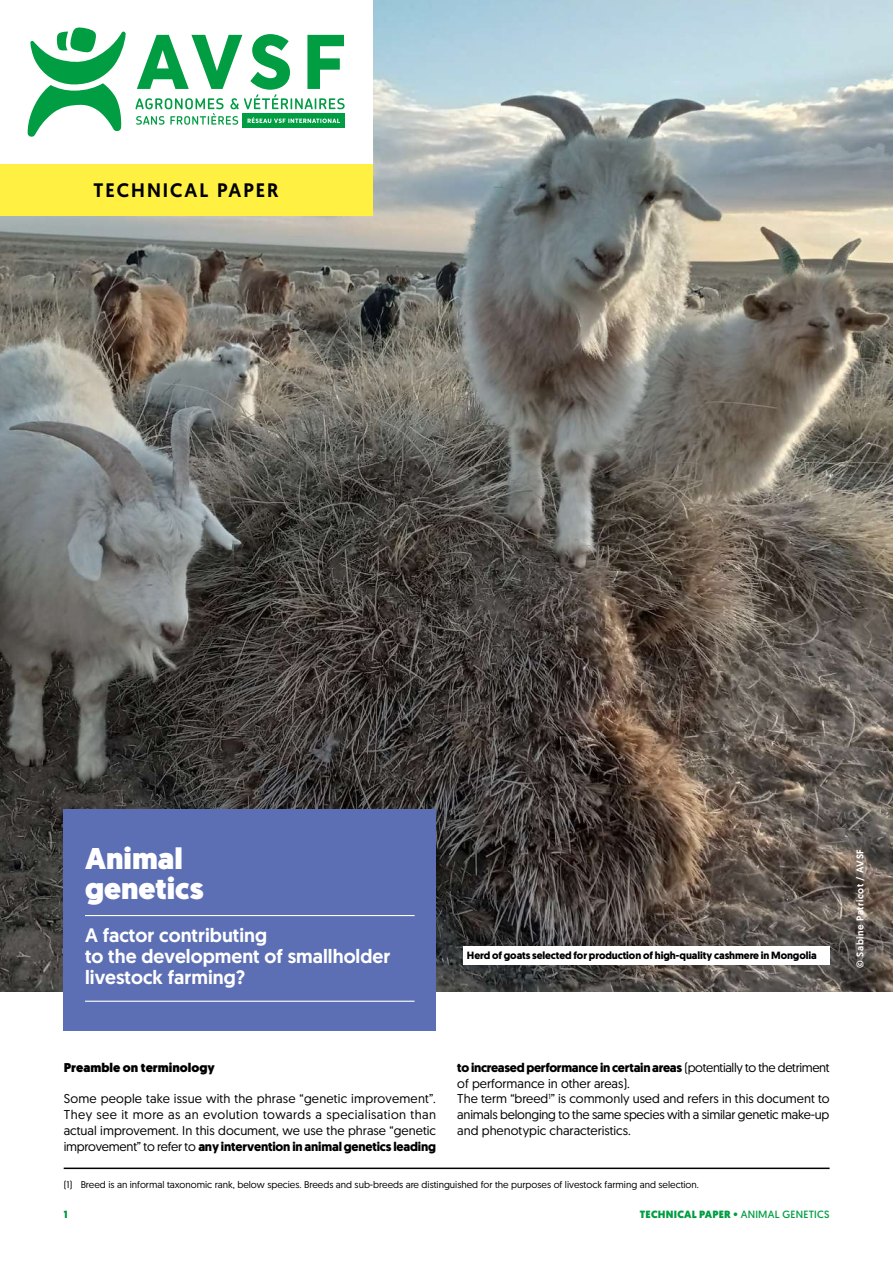
<style>
.page{position:relative;width:893px;height:1263px;background:#fff}
.page>*{position:absolute;margin:0;border:0;box-sizing:border-box;transform-origin:0 0}
.t1{font:900 30px/30px "Geomanist";color:#fff}
.t2{font:500 19.5px/21px "Geomanist";color:#fff}
.t3{font:500 19.5px "Geomanist";letter-spacing:.1em;color:#000}
.t4{font:12.75px/15.8px "Geomanist";color:#000;text-align:justify}
.t5{font:900 12.75px "Geomanist";color:#000}
.t6{font:700 10.5px "Geomanist";letter-spacing:-.01em;color:#000}
.t7{font:900 10.5px "Geomanist";letter-spacing:.02em;color:#009d42}
.t8{font:9.75px "Geomanist";color:#000}
.t9{font:500 9.75px "Geomanist";letter-spacing:.05em;color:#fff}
.s1{font-weight:700}
.s2{font-weight:400}
</style>
<div class="page">
<img style="left:0;top:0;width:893px;height:991px">
<div style="left:0;top:0;width:372px;height:164px;background:#fff"></div>
<svg style="left:27px;top:27px;width:99px;height:110px"></svg>
<div style="left:243px;top:113px;width:102px;height:15px;background:#009d42"></div>
<svg style="left:135px;top:34px;width:210px;height:91px"></svg>
<div style="left:0;top:164px;width:372px;height:52px;background:#fff042"></div>
<div style="left:463px;top:946px;width:367px;height:19px;background:#fff"></div>
<div style="left:64px;top:809px;width:372px;height:221px;background:#5d6fb4"></div>
<hr style="left:85px;top:915px;width:330px;height:1px;background:#fff">
<hr style="left:85px;top:1001px;width:330px;height:1px;background:#fff">
<hr style="left:64px;top:1167px;width:766px;height:2px;background:#000">
<h2 class="t3" style="left:94px;top:177px;width:186px">TECHNICAL PAPER</h2>
<h1 class="t1" style="left:85px;top:844px;width:120px">Animal genetics</h1>
<h2 class="t2" style="left:85px;top:924px;width:307px">A factor contributing<br>to the development of smallholder livestock farming?</h2>
<p class="t6" style="left:467px;top:948px;width:351px">Herd of goats selected for production of high-quality cashmere in Mongolia</p>
<p class="t9" style="left:853px;top:968px;width:120px;rotate:-90deg">© Sabine Patricot / AVSF</p>
<p class="t5" style="left:64px;top:1059px;width:153px">Preamble on terminology</p>
<p class="t4" style="left:64px;top:1091px;width:374px">Some people take issue with the phrase “genetic improvement”.<br>They see it more as an evolution towards a specialisation than actual improvement. In this document, we use the phrase “genetic improvement” to refer to <span class="s1">any intervention in animal genetics leading</span></p>
<p class="t4" style="left:457px;top:1059px;width:374px;text-align:left"><span class="s1">to increased performance in certain areas</span> (potentially to the detriment of performance in other areas).<br>The term “breed<sup>1</sup>” is commonly used and refers in this document to animals belonging to the same species with a similar genetic make-up and phenotypic characteristics.</p>
<p class="t8" style="left:64px;top:1179px;width:637px">(1) Breed is an informal taxonomic rank, below species. Breeds and sub-breeds are distinguished for the purposes of livestock farming and selection.</p>
<p class="t7" style="left:64px;top:1207px;width:5px">1</p>
<p class="t7" style="left:640px;top:1207px;width:191px">TECHNICAL PAPER • <span class="s2">ANIMAL GENETICS</span></p>
</div>
